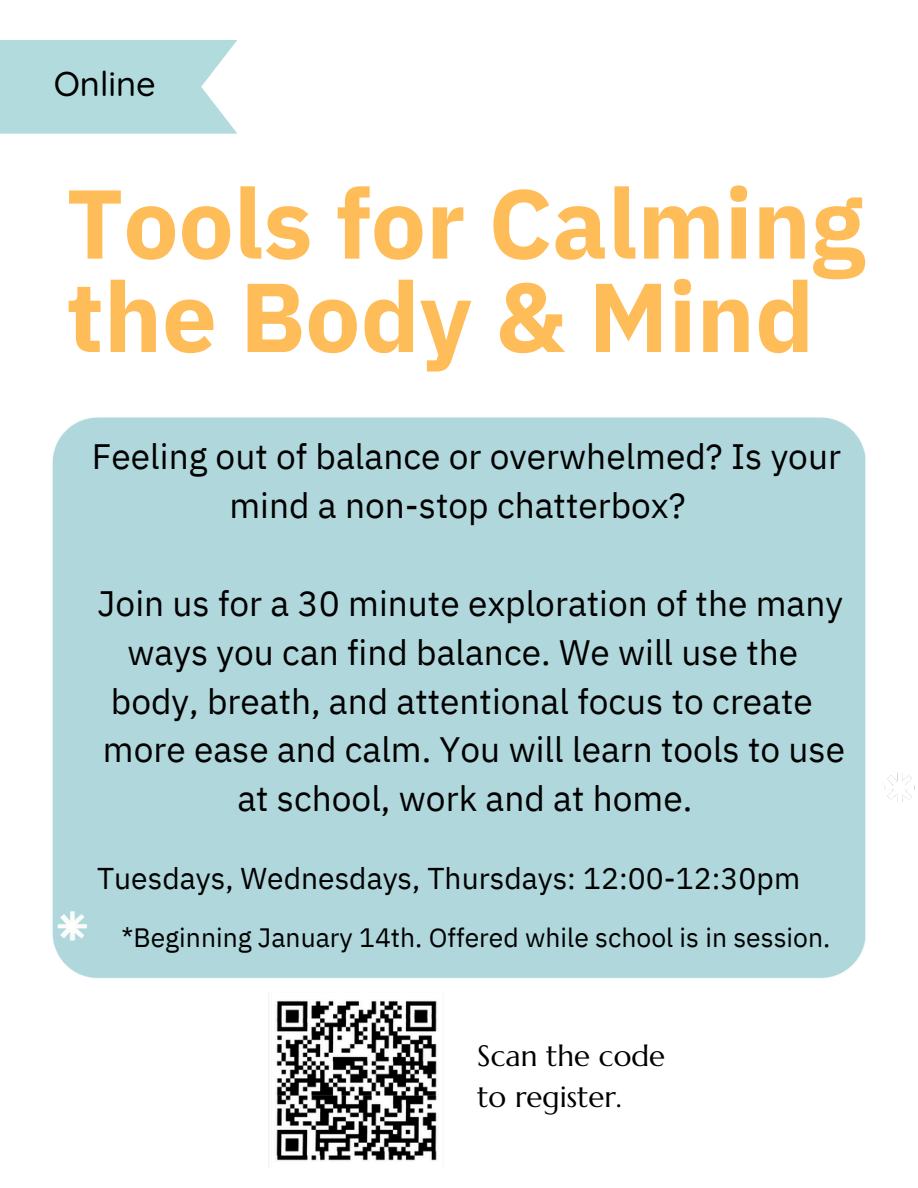
<style>
.page{position:relative;width:918px;height:1188px;background:#fff}
.page>*{position:absolute;margin:0;border:0;box-sizing:border-box;transform-origin:0 0}
.t1{font:700 97.65px/93.3px "IBM Plex Sans";color:#ffbd59}
.t2{font:35.25px/48.3px "IBM Plex Sans";color:#000;text-align:center}
.t3{font:500 34.35px "Quicksand";color:#000}
.t4{font:30px "IBM Plex Sans";color:#000}
.t5{font:29.4px/40.5px "Marcellus";color:#000}
.t6{font:26.55px "IBM Plex Sans";color:#000}
</style>
<div class="page">
<svg style="left:0;top:40px;width:237px;height:94px;background:#b7dddf"></svg>
<img style="left:52px;top:417px;width:863px;height:751px">
<h3 class="t3" style="left:54px;top:61px;width:104px">Online</h3>
<h3 class="t1" style="left:66px;top:175px;width:800px">Tools for Calming the Body &amp; Mind</h3>
<h2 class="t2" style="left:92px;top:432px;width:751px">Feeling out of balance or overwhelmed? Is your mind a non-stop chatterbox?</h2>
<h1 class="t2" style="left:98px;top:579px;width:747px">Join us for a 30 minute exploration of the many</h1>
<p class="t2" style="left:128px;top:627px;width:672px">ways you can find balance. We will use the</p>
<p class="t2" style="left:111px;top:676px;width:703px">body, breath, and attentional focus to create</p>
<h3 class="t2" style="left:103px;top:725px;width:744px">more ease and calm. You will learn tools to use at school, work and at home.</h3>
<h3 class="t4" style="left:97px;top:858px;width:705px">Tuesdays, Wednesdays, Thursdays: 12:00-12:30pm</h3>
<h3 class="t6" style="left:122px;top:919px;width:710px">*Beginning January 14th. Offered while school is in session.</h3>
<h4 class="t5" style="left:477px;top:1036px;width:189px">Scan the code to register.</h4>
</div>
